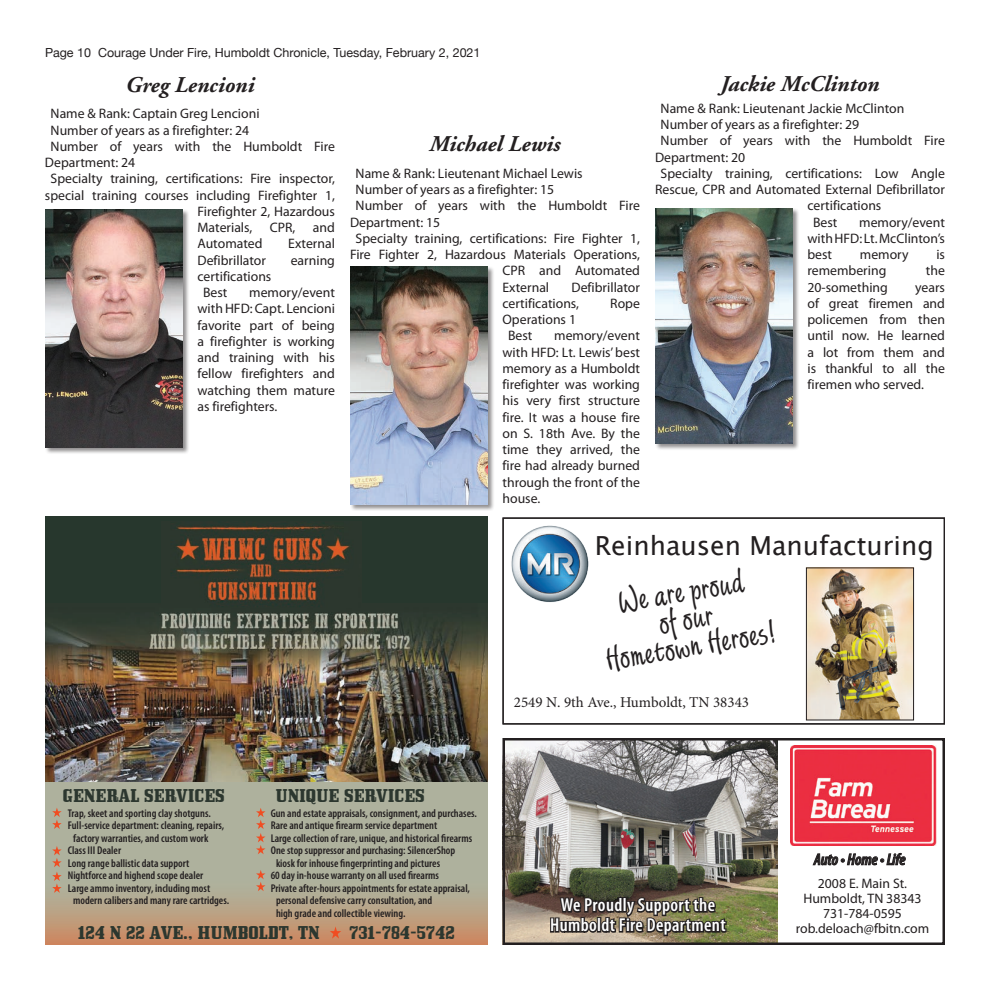
<style>
.page{position:relative;width:990px;height:990px;background:#fff}
.page>*{position:absolute;margin:0;border:0;box-sizing:border-box;transform-origin:0 0}
.t1{font:37.5px/27.5px "Limehouse Script Let Plain";color:#231f20;text-align:center}
.t2{font:26.25px "Lucida Sans Unicode";color:#231f20}
.t3{font:italic 700 22.5px "Adobe Garamond";color:#231f20}
.t4{font:600 condensed 18.75px/20px "Myriad Pro";letter-spacing:.02em;color:#fff;text-align:center}
.t5{font:16.25px "Bullpen";color:#2c372f}
.t6{font:italic 600 condensed 16.25px "Myriad Pro";color:#231f20}
.t7{font:15px "Minion Pro";color:#231f20}
.t8{font:13.75px/16.2px "Myriad Pro";color:#231f20;text-align:justify}
.t9{font:12.5px "Helvetica Neue";color:#231f20}
.t10{font:600 condensed 11.25px "Myriad Pro";color:#231f20}
</style>
<div class="page">
<img style="left:506px;top:741px;width:272px;height:201px">
<img style="left:549px;top:858px;width:179px;height:84px">
<svg style="left:813px;top:853px;width:93px;height:13px"></svg>
<img style="left:791px;top:746px;width:145px;height:99px">
<div style="left:503px;top:738px;width:442px;height:207px;border:2px solid #231f20"></div>
<img style="left:511px;top:525px;width:78px;height:77px">
<div style="left:503px;top:518px;width:442px;height:206px;border:1px solid #231f20"></div>
<img style="left:808px;top:569px;width:104px;height:149px">
<div style="left:806px;top:567px;width:108px;height:153px;border:1px solid #231f20"></div>
<div style="left:45px;top:516px;width:442px;height:114px;background:#27372d"></div>
<svg style="left:45px;top:782px;width:442px;height:163px;background:#b3aa92"></svg>
<img style="left:45px;top:612px;width:442px;height:170px">
<img style="left:176px;top:525px;width:174px;height:82px">
<svg style="left:52px;top:808px;width:10px;height:21px"></svg>
<svg style="left:52px;top:846px;width:10px;height:47px"></svg>
<svg style="left:256px;top:808px;width:9px;height:46px"></svg>
<svg style="left:256px;top:870px;width:9px;height:21px"></svg>
<svg style="left:330px;top:926px;width:11px;height:13px"></svg>
<div style="left:350px;top:267px;width:145px;height:244px;background:#231f20;opacity:.5"></div>
<img style="left:350px;top:267px;width:138px;height:237px">
<div style="left:655px;top:208px;width:145px;height:243px;background:#231f20;opacity:.5"></div>
<img style="left:655px;top:208px;width:137px;height:235px">
<div style="left:45px;top:209px;width:145px;height:245px;background:#231f20;opacity:.5"></div>
<img style="left:45px;top:209px;width:137px;height:238px">
<p class="t9" style="left:45px;top:45px;width:437px">Page 10 Courage Under Fire, Humboldt Chronicle, Tuesday, February 2, 2021</p>
<h3 class="t3" style="left:126px;top:72px;width:130px">Greg Lencioni</h3>
<p class="t8" style="left:51px;top:105px;width:210px">Name &amp; Rank: Captain Greg Lencioni</p>
<p class="t8" style="left:51px;top:122px;width:200px">Number of years as a firefighter: 24</p>
<p class="t8" style="left:51px;top:138px;width:286px">Number of years with the Humboldt Fire</p>
<p class="t8" style="left:45px;top:154px;width:92px">Department: 24</p>
<p class="t8" style="left:51px;top:170px;width:286px">Specialty training, certifications: Fire inspector,</p>
<p class="t8" style="left:45px;top:187px;width:292px">special training courses including Firefighter 1,</p>
<p class="t8" style="left:197px;top:203px;width:139px">Firefighter 2, Hazardous</p>
<p class="t8" style="left:197px;top:219px;width:56px">Materials,</p>
<p class="t8" style="left:270px;top:219px;width:27px">CPR,</p>
<p class="t8" style="left:313px;top:219px;width:24px">and</p>
<p class="t8" style="left:197px;top:235px;width:66px">Automated</p>
<p class="t8" style="left:288px;top:235px;width:48px">External</p>
<p class="t8" style="left:197px;top:252px;width:70px">Defibrillator</p>
<p class="t8" style="left:291px;top:252px;width:46px">earning</p>
<p class="t8" style="left:203px;top:268px;width:70px;text-indent:-6px">certifications<br>Best</p>
<p class="t8" style="left:197px;top:284px;width:139px;text-indent:52px">memory/event with HFD: Capt. Lencioni favorite part of being a firefighter is working and training with his fellow firefighters and watching them mature as firefighters.</p>
<h3 class="t3" style="left:430px;top:132px;width:132px">Michael Lewis</h3>
<p class="t8" style="left:356px;top:165px;width:229px">Name &amp; Rank: Lieutenant Michael Lewis</p>
<p class="t8" style="left:356px;top:181px;width:200px">Number of years as a firefighter: 15</p>
<p class="t8" style="left:356px;top:197px;width:286px">Number of years with the Humboldt Fire</p>
<p class="t8" style="left:350px;top:214px;width:92px">Department: 15</p>
<p class="t8" style="left:356px;top:230px;width:286px">Specialty training, certifications: Fire Fighter 1,</p>
<p class="t8" style="left:350px;top:246px;width:291px">Fire Fighter 2, Hazardous Materials Operations,</p>
<p class="t8" style="left:503px;top:262px;width:139px">CPR and Automated</p>
<p class="t8" style="left:503px;top:279px;width:48px">External</p>
<p class="t8" style="left:503px;top:279px;width:139px;text-indent:69px">Defibrillator certifications,</p>
<p class="t8" style="left:610px;top:295px;width:31px">Rope</p>
<p class="t8" style="left:508px;top:311px;width:69px;text-indent:-6px">Operations 1<br>Best</p>
<p class="t8" style="left:503px;top:327px;width:139px;text-indent:52px">memory/event with HFD: Lt. Lewis’ best memory as a Humboldt firefighter was working his very first structure fire. It was a house fire on S. 18th Ave. By the time they arrived, the fire had already burned through the front of the house.</p>
<h3 class="t3" style="left:721px;top:72px;width:160px">Jackie McClinton</h3>
<p class="t8" style="left:661px;top:100px;width:245px">Name &amp; Rank: Lieutenant Jackie McClinton</p>
<p class="t8" style="left:661px;top:116px;width:200px">Number of years as a firefighter: 29</p>
<p class="t8" style="left:661px;top:133px;width:286px">Number of years with the Humboldt Fire</p>
<p class="t8" style="left:655px;top:149px;width:92px">Department: 20</p>
<p class="t8" style="left:661px;top:165px;width:286px">Specialty training, certifications: Low Angle</p>
<p class="t8" style="left:655px;top:181px;width:292px">Rescue, CPR and Automated External Defibrillator</p>
<p class="t8" style="left:808px;top:198px;width:75px">certifications</p>
<p class="t8" style="left:813px;top:214px;width:26px">Best</p>
<p class="t8" style="left:808px;top:214px;width:139px;text-indent:52px">memory/event with HFD: Lt. McClinton’s best</p>
<p class="t8" style="left:860px;top:246px;width:50px">memory</p>
<p class="t8" style="left:936px;top:246px;width:10px">is</p>
<p class="t8" style="left:808px;top:263px;width:80px">remembering</p>
<p class="t8" style="left:926px;top:263px;width:21px">the</p>
<p class="t8" style="left:808px;top:279px;width:82px">20-something</p>
<p class="t8" style="left:808px;top:279px;width:139px;text-indent:108px">years of great firemen and policemen from then until now. He learned a lot from them and is thankful to all the firemen who served.</p>
<h2 class="t2" style="left:595px;top:525px;width:341px">Reinhausen Manufacturing</h2>
<h1 class="t1" style="left:595px;top:591px;width:173px;rotate:-9deg">We are proud<br>of our<br>Hometown Heroes!</h1>
<p class="t5" style="left:275px;top:786px;width:151px">UNIQUE SERVICES</p>
<p class="t10" style="left:271px;top:807px;width:208px">Gun and estate appraisals, consignment, and purchases.</p>
<p class="t10" style="left:271px;top:819px;width:168px">Rare and antique firearm service department</p>
<p class="t10" style="left:271px;top:832px;width:203px">Large collection of rare, unique, and historical firearms</p>
<p class="t10" style="left:271px;top:844px;width:186px">One stop suppressor and purchasing: SilencerShop</p>
<p class="t10" style="left:276px;top:857px;width:166px">kiosk for inhouse fingerprinting and pictures</p>
<p class="t10" style="left:271px;top:869px;width:170px">60 day in-house warranty on all used firearms</p>
<p class="t10" style="left:271px;top:882px;width:201px">Private after-hours appointments for estate appraisal,</p>
<p class="t10" style="left:276px;top:894px;width:158px">personal defensive carry consultation, and</p>
<p class="t10" style="left:276px;top:907px;width:131px">high grade and collectible viewing.</p>
<p class="t5" style="left:78px;top:923px;width:244px">124 N 22 AVE., HUMBOLDT, TN</p>
<p class="t5" style="left:349px;top:923px;width:107px">731-784-5742</p>
<p class="t5" style="left:63px;top:786px;width:163px">GENERAL SERVICES</p>
<p class="t10" style="left:68px;top:807px;width:144px">Trap, skeet and sporting clay shotguns.</p>
<p class="t10" style="left:68px;top:820px;width:158px">Full-service department: cleaning, repairs,</p>
<p class="t10" style="left:73px;top:832px;width:137px">factory warranties, and custom work</p>
<p class="t10" style="left:68px;top:845px;width:55px">Class III Dealer</p>
<p class="t10" style="left:68px;top:857px;width:123px">Long range ballistic data support</p>
<p class="t10" style="left:68px;top:870px;width:137px">Nightforce and highend scope dealer</p>
<p class="t10" style="left:68px;top:882px;width:144px">Large ammo inventory, including most</p>
<p class="t10" style="left:73px;top:895px;width:158px">modern calibers and many rare cartridges.</p>
<p class="t7" style="left:514px;top:692px;width:237px">2549 N. 9th Ave., Humboldt, TN 38343</p>
<h3 class="t4" style="left:550px;top:895px;width:177px">We Proudly Support the<br>Humboldt Fire Department</h3>
<p class="t6" style="left:814px;top:851px;width:93px">Auto • Home • Life</p>
<p class="t8" style="left:796px;top:876px;width:135px;line-height:15px;text-align:center">2008 E. Main St.<br>Humboldt, TN 38343<br>731-784-0595 rob.deloach@fbitn.com</p>
</div>
